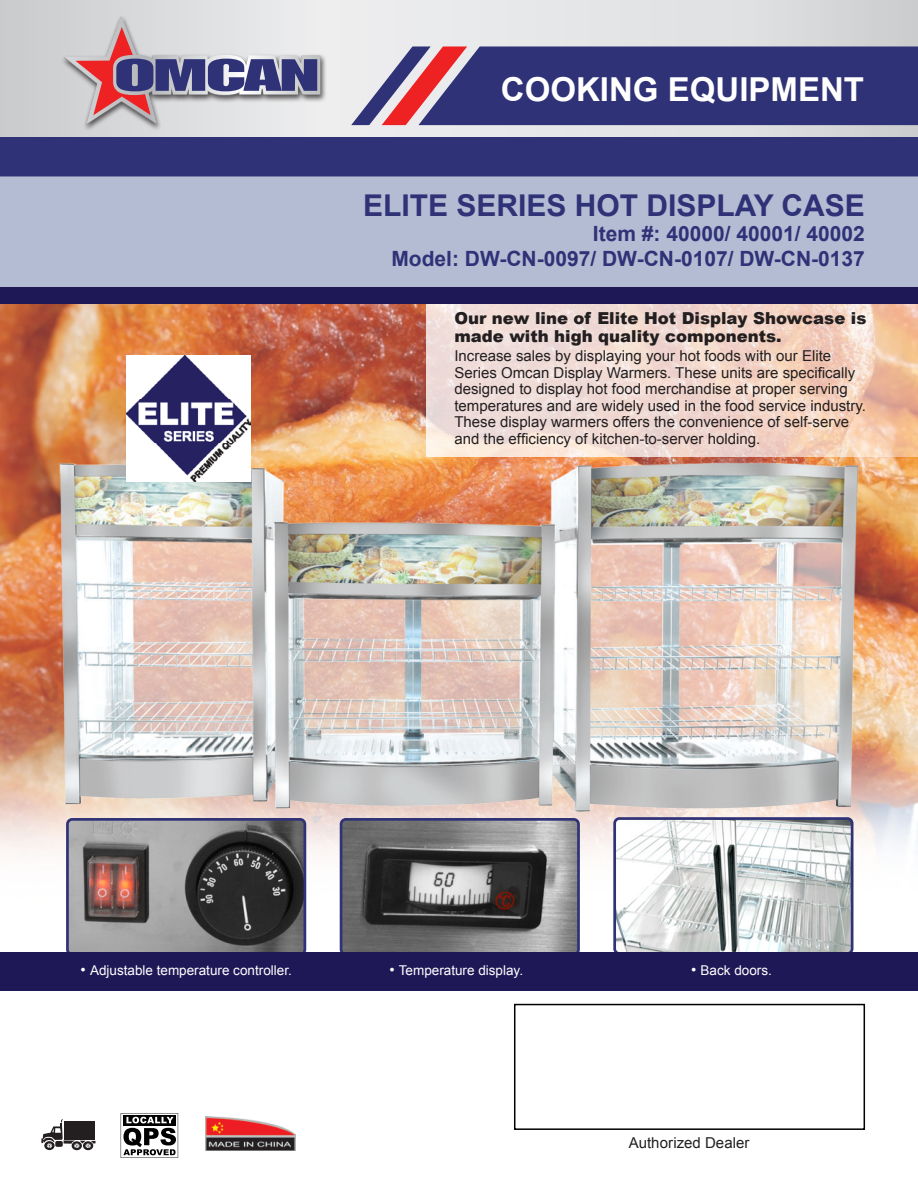
<style>
.page{position:relative;width:918px;height:1188px;background:#fff}
.page>*{position:absolute;margin:0;border:0;box-sizing:border-box;transform-origin:0 0}
.t1{font:700 33px "Arial";color:#fff}
.t2{font:700 30px "Arial";color:#2f3276}
.t3{font:700 21px "Arial";color:#2f3276}
.t4{font:900 16.5px/18px "Arial";color:#231f20}
.t5{font:15px/16.5px "Arial";color:#231f20}
.t6{font:13.5px "Arial";color:#fff}
.s1{font-size:15px}
</style>
<div class="page">
<svg style="left:0;top:0;width:918px;height:137px;background:#dddee0"></svg>
<div style="left:0;top:137px;width:918px;height:39px;background:#2f3276"></div>
<svg style="left:351px;top:46px;width:567px;height:79px;background:#4a447e"></svg>
<div style="left:61px;top:14px;width:266px;height:118px;background:#231f20;opacity:.75"></div>
<svg style="left:64px;top:16px;width:256px;height:109px;background:#b7acba"></svg>
<div style="left:0;top:176px;width:918px;height:112px;background:#b4bcd4"></div>
<img style="left:0;top:304px;width:918px;height:606px">
<img style="left:344px;top:876px;width:232px;height:76px">
<div style="left:340px;top:818px;width:240px;height:138px;border:3px solid #2f3276;border-radius:5px"></div>
<img style="left:70px;top:876px;width:232px;height:76px">
<div style="left:66px;top:818px;width:240px;height:138px;border:3px solid #2f3276;border-radius:5px"></div>
<img style="left:617px;top:876px;width:232px;height:75px">
<div style="left:613px;top:817px;width:240px;height:138px;border:3px solid #2f3276;border-radius:5px"></div>
<img style="left:39px;top:423px;width:866px;height:453px">
<svg style="left:427px;top:304px;width:491px;height:153px;background:#f1d6ca"></svg>
<svg style="left:44px;top:1141px;width:11px;height:9px"></svg>
<div style="left:72px;top:1141px;width:10px;height:9px;background:#231f20;border-radius:50%"></div>
<svg style="left:83px;top:1141px;width:10px;height:9px"></svg>
<svg style="left:41px;top:1119px;width:55px;height:29px"></svg>
<img style="left:205px;top:1116px;width:91px;height:34px">
<img style="left:127px;top:355px;width:124px;height:127px">
<div style="left:514px;top:1004px;width:351px;height:126px;border:2px solid #000"></div>
<div style="left:0;top:288px;width:918px;height:16px;background:#1f1857"></div>
<div style="left:0;top:953px;width:918px;height:38px;background:#1f1857"></div>
<svg style="left:121px;top:1113px;width:57px;height:45px"></svg>
<p class="t1" style="left:501px;top:68px;width:365px">COOKING EQUIPMENT</p>
<p class="t2" style="left:363px;top:185px;width:503px">ELITE SERIES HOT DISPLAY CASE</p>
<p class="t3" style="left:593px;top:220px;width:274px">Item #: 40000/ 40001/ 40002</p>
<p class="t3" style="left:391px;top:245px;width:475px">Model: DW-CN-0097/ DW-CN-0107/ DW-CN-0137</p>
<p class="t4" style="left:454px;top:308px;width:414px">Our new line of Elite Hot Display Showcase is made with high quality components.</p>
<p class="t5" style="left:454px;top:348px;width:413px">Increase sales by displaying your hot foods with our Elite Series Omcan Display Warmers. These units are specifically designed to display hot food merchandise at proper serving temperatures and are widely used in the food service industry.<br>These display warmers offers the convenience of self-serve and the efficiency of kitchen-to-server holding.</p>
<p class="t6" style="left:81px;top:961px;width:213px"><span class="s1">•</span> Adjustable temperature controller.</p>
<p class="t6" style="left:389px;top:961px;width:135px"><span class="s1">•</span> Temperature display.</p>
<p class="t6" style="left:691px;top:961px;width:82px"><span class="s1">•</span> Back doors.</p>
<p class="t5" style="left:629px;top:1134px;width:122px">Authorized Dealer</p>
</div>
